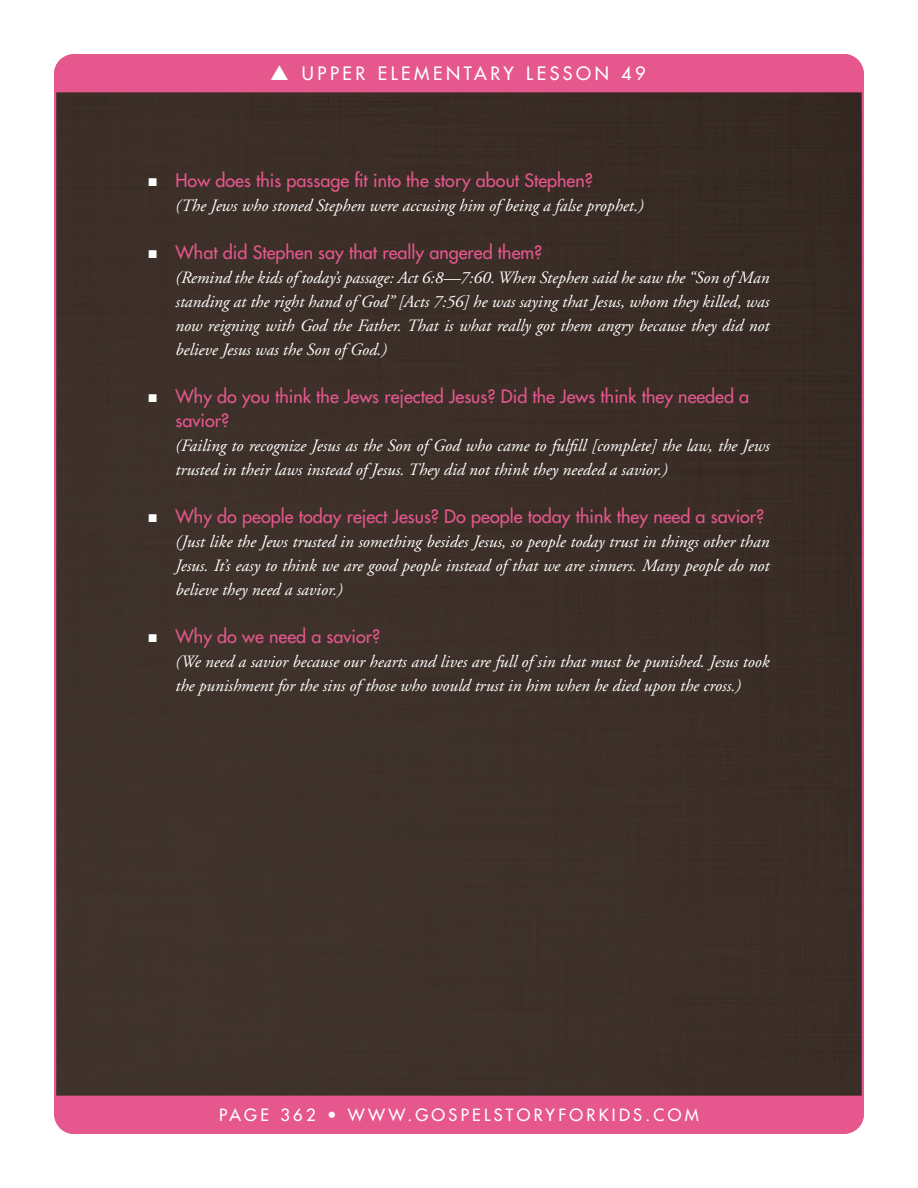
<style>
.page{position:relative;width:918px;height:1188px;background:#fff}
.page>*{position:absolute;margin:0;border:0;box-sizing:border-box;transform-origin:0 0}
.t1{font:18px/24px "Futura";color:#e5578d}
.t2{font:18px "Futura";letter-spacing:.2em;color:#fff}
.Bulleted_Answer{font:italic 17.25px/24px "Adobe Garamond";color:#fff;text-align:justify}
.t3{font:16.5px "Futura";letter-spacing:.2em;color:#fff}
.s1{color:#fff}
</style>
<div class="page">
<div style="left:57px;top:92px;width:804px;height:1004px;background:#3d302a"></div>
<div style="left:54px;top:54px;width:810px;height:38px;background:#e5578d"></div>
<div style="left:54px;top:1096px;width:810px;height:38px;background:#e5578d"></div>
<p class="t2" style="left:270px;top:62px;width:377px">▲ UPPER ELEMENTARY LESSON 49</p>
<p class="t1" style="left:148px;top:169px;width:446px"><span class="s1">■</span> How does this passage fit into the story about Stephen?</p>
<p class="Bulleted_Answer" style="left:176px;top:194px;width:470px">(The Jews who stoned Stephen were accusing him of being a false prophet.)</p>
<p class="t1" style="left:148px;top:241px;width:395px"><span class="s1">■</span> What did Stephen say that really angered them?</p>
<p class="Bulleted_Answer" style="left:176px;top:266px;width:595px">(Remind the kids of today’s passage: Act 6:8—7:60. When Stephen said he saw the “Son of Man standing at the right hand of God” [Acts 7:56] he was saying that Jesus, whom they killed, was now reigning with God the Father. That is what really got them angry because they did not believe Jesus was the Son of God.)</p>
<p class="t1" style="left:176px;top:384px;width:575px;text-indent:-27px"><span class="s1">■</span> Why do you think the Jews rejected Jesus? Did the Jews think they needed a savior?</p>
<p class="Bulleted_Answer" style="left:176px;top:434px;width:596px">(Failing to recognize Jesus as the Son of God who came to fulfill [complete] the law, the Jews trusted in their laws instead of Jesus. They did not think they needed a savior.)</p>
<p class="t1" style="left:148px;top:504px;width:617px"><span class="s1">■</span> Why do people today reject Jesus? Do people today think they need a savior?</p>
<p class="Bulleted_Answer" style="left:176px;top:530px;width:595px">(Just like the Jews trusted in something besides Jesus, so people today trust in things other than Jesus. It’s easy to think we are good people instead of that we are sinners. Many people do not believe they need a savior.)</p>
<p class="t1" style="left:148px;top:624px;width:233px"><span class="s1">■</span> Why do we need a savior?</p>
<p class="Bulleted_Answer" style="left:176px;top:650px;width:595px">(We need a savior because our hearts and lives are full of sin that must be punished. Jesus took the punishment for the sins of those who would trust in him when he died upon the cross.)</p>
<p class="t3" style="left:219px;top:1104px;width:481px">PAGE 362 • WWW.GOSPELSTORYFORKIDS.COM</p>
</div>
